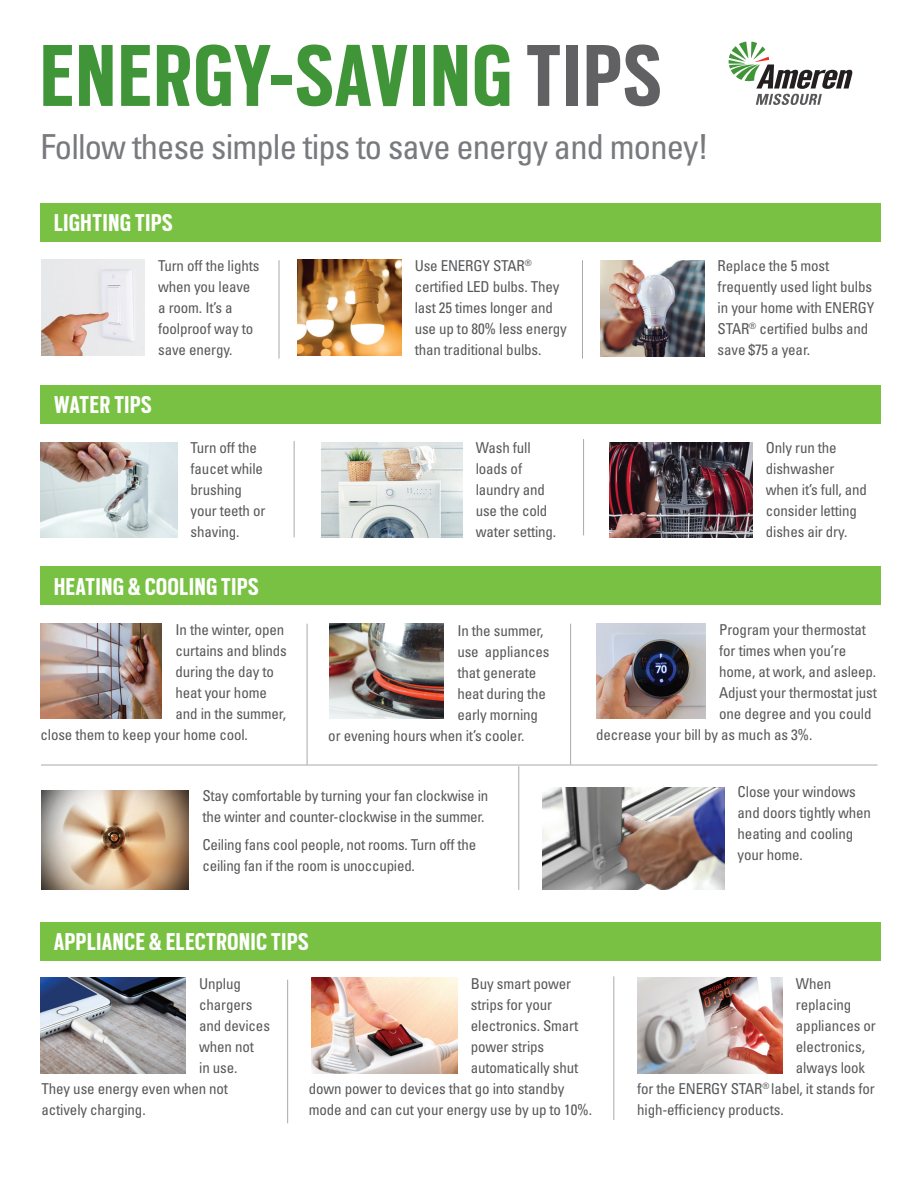
<style>
.page{position:relative;width:918px;height:1188px;background:#fff}
.page>*{position:absolute;margin:0;border:0;box-sizing:border-box;transform-origin:0 0}
.t1{font:700 97.35px "Scout Cond";letter-spacing:.03em;color:#3f9537}
.t2{font:condensed 34.5px "Univers LT Std";letter-spacing:-.025em;color:#787a7d}
.t3{font:700 27px "Scout Cond";letter-spacing:.03em;color:#fff}
.t4{font:condensed 15px/21px "Univers LT Std";letter-spacing:-.01em;color:#57585a}
.s1{color:#616164}
</style>
<div class="page">
<svg style="left:729px;top:42px;width:123px;height:63px"></svg>
<img style="left:40px;top:978px;width:146px;height:96px">
<img style="left:311px;top:978px;width:146px;height:96px">
<hr style="left:287px;top:980px;width:1px;height:143px;background:#a8a9ad">
<hr style="left:613px;top:976px;width:1px;height:144px;background:#a8a9ad">
<div style="left:40px;top:922px;width:841px;height:39px;background:#79c142"></div>
<img style="left:637px;top:978px;width:145px;height:96px">
<img style="left:329px;top:624px;width:115px;height:95px">
<img style="left:542px;top:787px;width:182px;height:103px">
<img style="left:596px;top:624px;width:110px;height:95px">
<img style="left:41px;top:790px;width:148px;height:100px">
<div style="left:40px;top:566px;width:841px;height:39px;background:#79c142"></div>
<img style="left:40px;top:624px;width:122px;height:95px">
<hr style="left:518px;top:766px;width:1px;height:124px;background:#a8a9ad">
<hr style="left:307px;top:624px;width:1px;height:141px;background:#a8a9ad">
<hr style="left:570px;top:624px;width:1px;height:141px;background:#a8a9ad">
<hr style="left:41px;top:765px;width:837px;height:1px;background:#a8a9ad">
<div style="left:40px;top:385px;width:841px;height:39px;background:#79c142"></div>
<img style="left:40px;top:442px;width:137px;height:95px">
<img style="left:322px;top:442px;width:140px;height:95px">
<img style="left:609px;top:442px;width:143px;height:95px">
<hr style="left:294px;top:441px;width:1px;height:96px;background:#a8a9ad">
<hr style="left:583px;top:439px;width:1px;height:96px;background:#a8a9ad">
<div style="left:40px;top:203px;width:841px;height:39px;background:#79c142"></div>
<img style="left:298px;top:260px;width:103px;height:95px">
<img style="left:600px;top:261px;width:104px;height:95px">
<img style="left:41px;top:260px;width:104px;height:95px">
<hr style="left:279px;top:260px;width:1px;height:99px;background:#a8a9ad">
<hr style="left:582px;top:260px;width:1px;height:99px;background:#a8a9ad">
<h1 class="t1" style="left:40px;top:24px;width:622px">ENERGY-SAVING<span class="s1">TIPS</span></h1>
<h2 class="t2" style="left:40px;top:125px;width:670px">Follow these simple tips to save energy and money!</h2>
<h3 class="t3" style="left:54px;top:208px;width:120px">LIGHTING TIPS</h3>
<p class="t4" style="left:415px;top:255px;width:154px">Use ENERGY STAR<sup>® </sup>certified LED bulbs. They last 25 times longer and use up to 80% less energy than traditional bulbs.</p>
<p class="t4" style="left:158px;top:255px;width:103px">Turn off the lights when you leave a room. It’s a foolproof way to save energy.</p>
<p class="t4" style="left:718px;top:255px;width:158px">Replace the 5 most frequently used light bulbs in your home with ENERGY<br>STAR<sup>®</sup> certified bulbs and save $75 a year.</p>
<h3 class="t3" style="left:54px;top:390px;width:99px">WATER TIPS</h3>
<p class="t4" style="left:191px;top:437px;width:76px">Turn off the faucet while brushing your teeth or shaving.</p>
<p class="t4" style="left:476px;top:437px;width:82px">Wash full loads of laundry and use the cold water setting.</p>
<p class="t4" style="left:766px;top:437px;width:103px">Only run the dishwasher when it’s full, and consider letting dishes air dry.</p>
<h3 class="t3" style="left:54px;top:572px;width:206px">HEATING &amp; COOLING TIPS</h3>
<p class="t4" style="left:176px;top:619px;width:110px">In the winter, open</p>
<p class="t4" style="left:176px;top:640px;width:113px">curtains and blinds</p>
<p class="t4" style="left:176px;top:661px;width:100px">during the day to</p>
<p class="t4" style="left:176px;top:682px;width:93px">heat your home</p>
<p class="t4" style="left:176px;top:703px;width:112px">and in the summer,</p>
<p class="t4" style="left:40px;top:724px;width:209px">close them to keep your home cool.</p>
<p class="t4" style="left:457px;top:620px;width:88px">In the summer,</p>
<p class="t4" style="left:457px;top:641px;width:94px">use appliances</p>
<p class="t4" style="left:457px;top:662px;width:81px">that generate</p>
<p class="t4" style="left:457px;top:683px;width:90px">heat during the</p>
<p class="t4" style="left:457px;top:704px;width:82px">early morning</p>
<p class="t4" style="left:328px;top:725px;width:198px">or evening hours when it’s cooler.</p>
<p class="t4" style="left:202px;top:785px;width:287px">Stay comfortable by turning your fan clockwise in the winter and counter-clockwise in the summer.</p>
<p class="t4" style="left:202px;top:834px;width:275px">Ceiling fans cool people, not rooms. Turn off the ceiling fan if the room is unoccupied.</p>
<h3 class="t3" style="left:54px;top:927px;width:256px">APPLIANCE &amp; ELECTRONIC TIPS</h3>
<p class="t4" style="left:719px;top:619px;width:148px">Program your thermostat</p>
<p class="t4" style="left:719px;top:640px;width:128px">for times when you’re</p>
<p class="t4" style="left:719px;top:661px;width:159px">home, at work, and asleep.</p>
<p class="t4" style="left:719px;top:682px;width:159px">Adjust your thermostat just</p>
<p class="t4" style="left:719px;top:703px;width:154px">one degree and you could</p>
<p class="t4" style="left:596px;top:724px;width:218px">decrease your bill by as much as 3%.</p>
<p class="t4" style="left:738px;top:781px;width:135px">Close your windows and doors tightly when heating and cooling your home.</p>
<p class="t4" style="left:199px;top:973px;width:43px">Unplug</p>
<p class="t4" style="left:199px;top:994px;width:55px">chargers</p>
<p class="t4" style="left:199px;top:1015px;width:72px">and devices</p>
<p class="t4" style="left:199px;top:1036px;width:56px">when not</p>
<p class="t4" style="left:199px;top:1057px;width:40px">in use.</p>
<p class="t4" style="left:42px;top:1078px;width:188px">They use energy even when not</p>
<p class="t4" style="left:42px;top:1099px;width:106px">actively charging.</p>
<p class="t4" style="left:471px;top:973px;width:102px">Buy smart power</p>
<p class="t4" style="left:471px;top:994px;width:83px">strips for your</p>
<p class="t4" style="left:471px;top:1015px;width:109px">electronics. Smart</p>
<p class="t4" style="left:471px;top:1036px;width:75px">power strips</p>
<p class="t4" style="left:471px;top:1057px;width:109px">automatically shut</p>
<p class="t4" style="left:309px;top:1078px;width:257px">down power to devices that go into standby</p>
<p class="t4" style="left:309px;top:1099px;width:285px">mode and can cut your energy use by up to 10%.</p>
<p class="t4" style="left:796px;top:973px;width:37px">When</p>
<p class="t4" style="left:796px;top:994px;width:57px">replacing</p>
<p class="t4" style="left:796px;top:1015px;width:81px">appliances or</p>
<p class="t4" style="left:796px;top:1036px;width:71px">electronics,</p>
<p class="t4" style="left:796px;top:1057px;width:71px">always look</p>
<p class="t4" style="left:637px;top:1078px;width:239px">for the ENERGY STAR<sup>®</sup> label, it stands for</p>
<p class="t4" style="left:637px;top:1099px;width:148px">high-efficiency products.</p>
</div>
